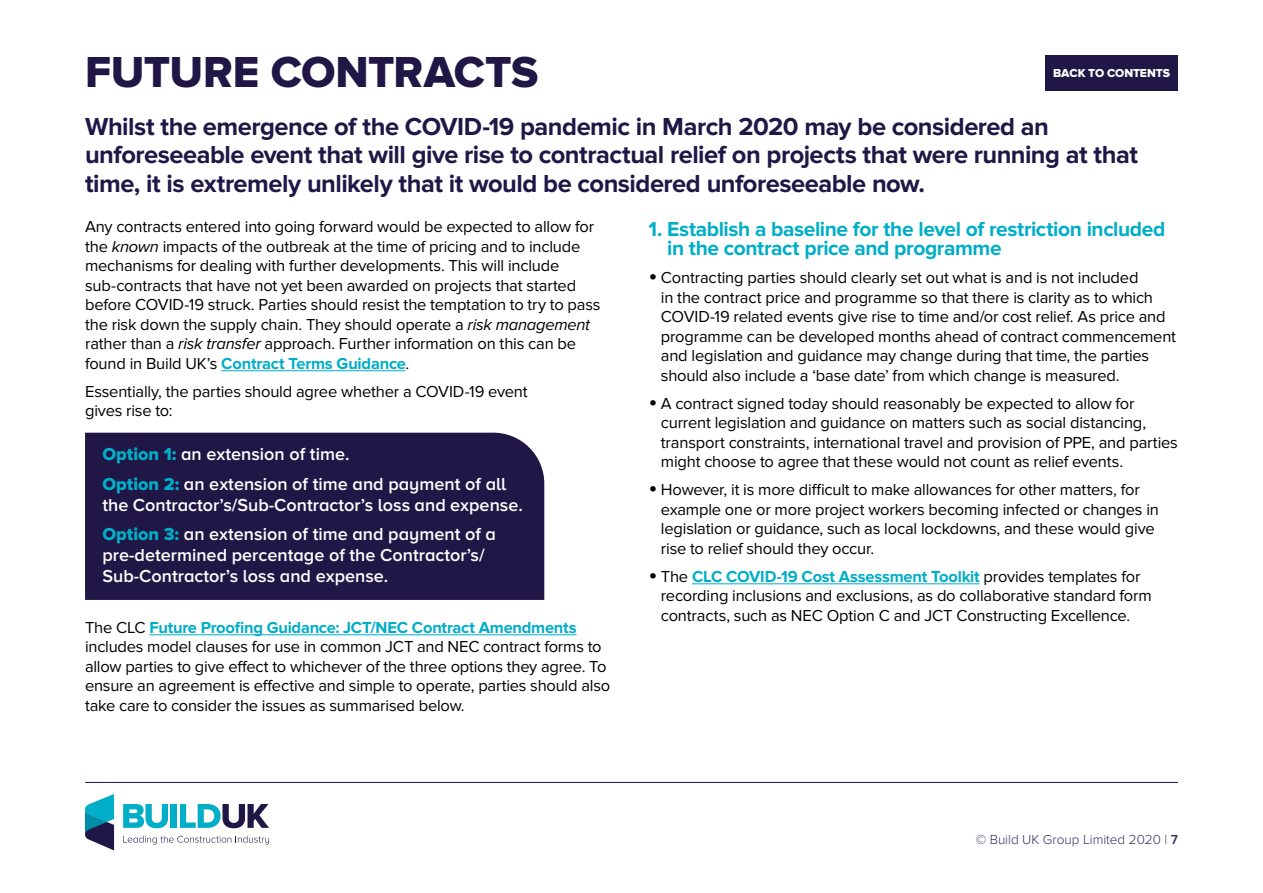
<style>
.page{position:relative;width:1263px;height:893px;background:#fff}
.page>*{position:absolute;margin:0;border:0;box-sizing:border-box;transform-origin:0 0}
.t1{font:45px "Proxima Nova Extrabld";letter-spacing:-.01em;color:#201747}
.t2{font:700 25.5px/28.5px "Proxima Nova";letter-spacing:-.02em;color:#201747}
.t3{font:700 21px/19.5px "Proxima Nova";letter-spacing:-.02em;color:#00aec7}
.t4{font:600 18px/29.5px "Proxima Nova A";color:#fff}
.t5{font:16.5px/19.5px "Proxima Nova";letter-spacing:-.01em;color:#000}
.t6{font:300 13.5px "Proxima Nova";color:#362e5a}
.t7{font:12px "Proxima Nova Extrabld";letter-spacing:-.01em;color:#fff}
.s1{font-style:italic}
.s2{font-weight:700;color:#00aec7}
.s3{font-family:"Proxima Nova A Extrabld";font-weight:400;color:#00aec7}
.s4{font-size:25.5px;color:#010202}
.s5{font-weight:600}
</style>
<div class="page">
<hr style="left:221px;top:370px;width:184px;height:1px;background:#00aec7">
<hr style="left:149px;top:635px;width:428px;height:1px;background:#00aec7">
<hr style="left:692px;top:584px;width:287px;height:1px;background:#00aec7">
<div style="left:85px;top:433px;width:459px;height:167px;background:#201747"></div>
<svg style="left:123px;top:836px;width:146px;height:8px"></svg>
<svg style="left:85px;top:794px;width:29px;height:56px"></svg>
<svg style="left:123px;top:804px;width:45px;height:24px"></svg>
<div style="left:171px;top:804px;width:6px;height:24px;background:#00aec7"></div>
<svg style="left:180px;top:804px;width:89px;height:24px"></svg>
<hr style="left:85px;top:782px;width:1093px;height:1px;background:#201747">
<div style="left:1045px;top:55px;width:133px;height:36px;background:#201747"></div>
<h1 class="t1" style="left:85px;top:46px;width:455px">FUTURE CONTRACTS</h1>
<p class="t7" style="left:1053px;top:66px;width:118px">BACK TO CONTENTS</p>
<p class="t2" style="left:85px;top:113px;width:1054px">Whilst the emergence of the COVID-19 pandemic in March 2020 may be considered an unforeseeable event that will give rise to contractual relief on projects that were running at that time, it is extremely unlikely that it would be considered unforeseeable now.</p>
<p class="t5" style="left:85px;top:217px;width:517px">Any contracts entered into going forward would be expected to allow for the <span class="s1">known</span> impacts of the outbreak at the time of pricing and to include mechanisms for dealing with further developments. This will include sub-contracts that have not yet been awarded on projects that started before COVID-19 struck. Parties should resist the temptation to try to pass the risk down the supply chain. They should operate a <span class="s1">risk management </span>rather than a <span class="s1">risk transfer</span> approach. Further information on this can be found in Build UK’s <span class="s2">Contract Terms Guidance</span>.</p>
<p class="t5" style="left:85px;top:382px;width:444px">Essentially, the parties should agree whether a COVID-19 event gives rise to:</p>
<p class="t4" style="left:102px;top:439px;width:405px"><span class="s3">Option 1:</span> an extension of time.<br><span class="s3">Option 2:</span> an extension of time and payment of all</p>
<p class="t4" style="left:102px;top:490px;width:422px">the Contractor’s/Sub-Contractor’s loss and expense.<br><span class="s3">Option 3:</span> an extension of time and payment of a</p>
<p class="t4" style="left:102px;top:544px;width:384px;line-height:21px">pre-determined percentage of the Contractor’s/<br>Sub-Contractor’s loss and expense.</p>
<p class="t5" style="left:85px;top:618px;width:527px">The CLC <span class="s2">Future Proofing Guidance: JCT/NEC Contract Amendments </span>includes model clauses for use in common JCT and NEC contract forms to allow parties to give effect to whichever of the three options they agree. To ensure an agreement is effective and simple to operate, parties should also take care to consider the issues as summarised below.</p>
<p class="t3" style="left:667px;top:219px;width:500px;text-indent:-19px">1. Establish a baseline for the level of restriction included in the contract price and programme</p>
<p class="t5" style="left:661px;top:268px;width:517px;text-indent:-12px"><span class="s4">•</span> Contracting parties should clearly set out what is and is not included<br>in the contract price and programme so that there is clarity as to which COVID-19 related events give rise to time and/or cost relief. As price and programme can be developed months ahead of contract commencement and legislation and guidance may change during that time, the parties should also include a ‘base date’ from which change is measured.</p>
<p class="t5" style="left:661px;top:394px;width:518px;text-indent:-12px"><span class="s4">•</span> A contract signed today should reasonably be expected to allow for current legislation and guidance on matters such as social distancing, transport constraints, international travel and provision of PPE, and parties might choose to agree that these would not count as relief events.</p>
<p class="t5" style="left:661px;top:480px;width:500px;text-indent:-12px"><span class="s4">•</span> However, it is more difficult to make allowances for other matters, for example one or more project workers becoming infected or changes in legislation or guidance, such as local lockdowns, and these would give rise to relief should they occur.</p>
<p class="t5" style="left:661px;top:567px;width:492px;text-indent:-12px"><span class="s4">•</span> The <span class="s2">CLC COVID-19 Cost Assessment Toolkit</span> provides templates for recording inclusions and exclusions, as do collaborative standard form contracts, such as NEC Option C and JCT Constructing Excellence.</p>
<p class="t6" style="left:976px;top:832px;width:204px">© Build UK Group Limited 2020 | <span class="s5">7</span></p>
</div>
